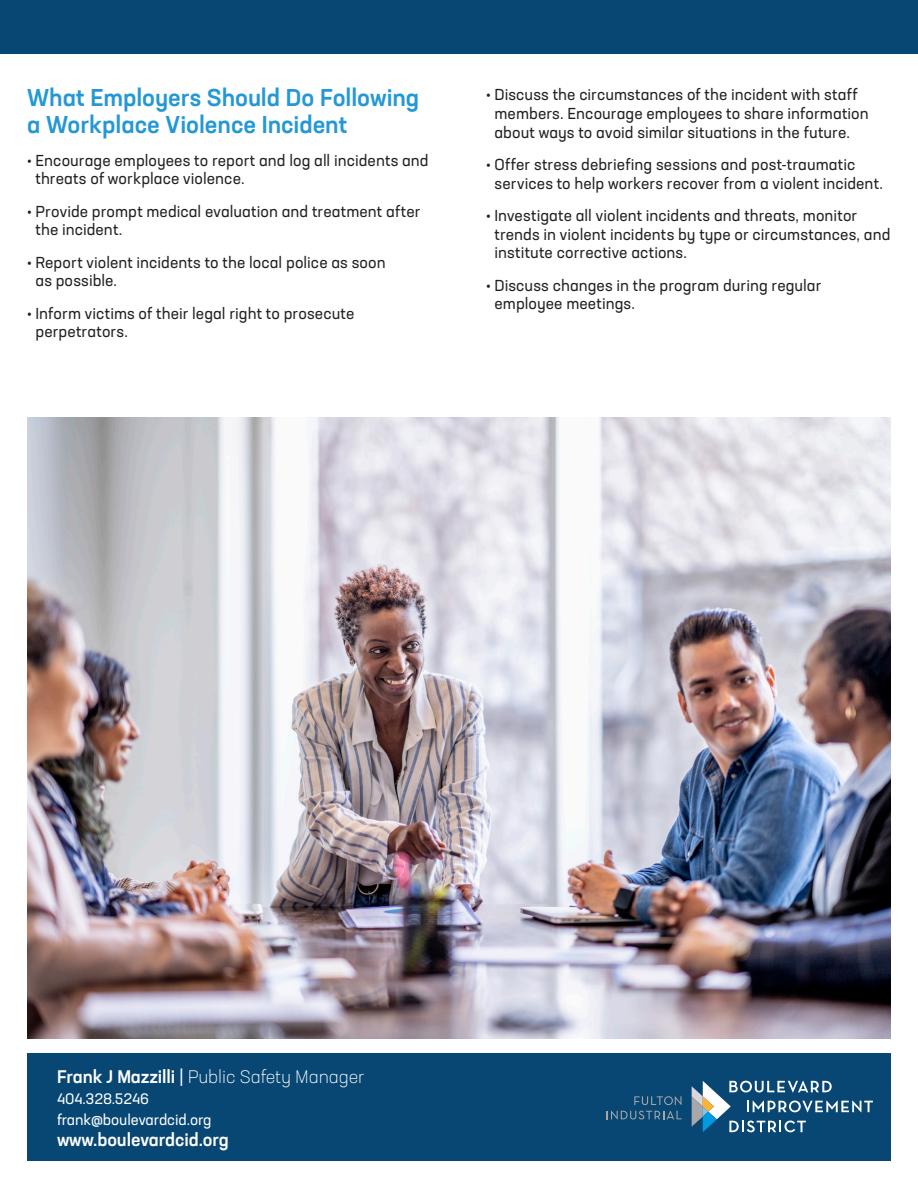
<style>
.page{position:relative;width:918px;height:1188px;background:#fff}
.page>*{position:absolute;margin:0;border:0;box-sizing:border-box;transform-origin:0 0}
.t1{font:500 24px/27px "Neusa Next Std";letter-spacing:-.005em;color:#2398d5}
.Head{font:300 18px "Neusa Next Std";letter-spacing:-.005em;color:#fff}
.Head-2{font:500 18px "Neusa Next Std";letter-spacing:-.005em;color:#fff}
.t2{font:15.75px/18.8px "Neusa Next Std";letter-spacing:.005em;color:#231f20}
.Head-3{font:15px "Neusa Next Std";letter-spacing:-.005em;color:#fff}
.s1{font-weight:500}
.s2{font-weight:400}
</style>
<div class="page">
<div style="left:27px;top:1053px;width:864px;height:108px;background:#084774"></div>
<svg style="left:607px;top:1111px;width:75px;height:8px"></svg>
<svg style="left:634px;top:1096px;width:48px;height:9px"></svg>
<svg style="left:692px;top:1081px;width:181px;height:51px"></svg>
<img style="left:27px;top:417px;width:864px;height:621px">
<div style="left:0;top:0;width:918px;height:54px;background:#084774"></div>
<p class="t1" style="left:27px;top:84px;width:394px">What Employers Should Do Following a Workplace Violence Incident</p>
<p class="t2" style="left:36px;top:150px;width:395px;text-indent:-9px">• Encourage employees to report and log all incidents and threats of workplace violence.</p>
<p class="t2" style="left:36px;top:201px;width:386px;text-indent:-9px">• Provide prompt medical evaluation and treatment after the incident.</p>
<p class="t2" style="left:36px;top:252px;width:352px;text-indent:-9px">• Report violent incidents to the local police as soon as possible.</p>
<p class="t2" style="left:36px;top:303px;width:320px;text-indent:-9px">• Inform victims of their legal right to prosecute perpetrators.</p>
<p class="t2" style="left:495px;top:85px;width:376px;text-indent:-9px">• Discuss the circumstances of the incident with staff members. Encourage employees to share information about ways to avoid similar situations in the future.</p>
<p class="t2" style="left:495px;top:155px;width:390px;text-indent:-9px">• Offer stress debriefing sessions and post-traumatic services to help workers recover from a violent incident.</p>
<p class="t2" style="left:495px;top:206px;width:397px;text-indent:-9px">• Investigate all violent incidents and threats, monitor trends in violent incidents by type or circumstances, and institute corrective actions.</p>
<p class="t2" style="left:495px;top:275px;width:328px;text-indent:-9px">• Discuss changes in the program during regular employee meetings.</p>
<p class="Head" style="left:57px;top:1065px;width:309px"><span class="s1">Frank J Mazzilli</span> <span class="s2">|</span> Public Safety Manager</p>
<p class="Head-3" style="left:57px;top:1089px;width:94px">404.328.5246</p>
<p class="Head-3" style="left:57px;top:1110px;width:156px">frank@boulevardcid.org</p>
<p class="Head-2" style="left:57px;top:1128px;width:173px">www.boulevardcid.org</p>
</div>
